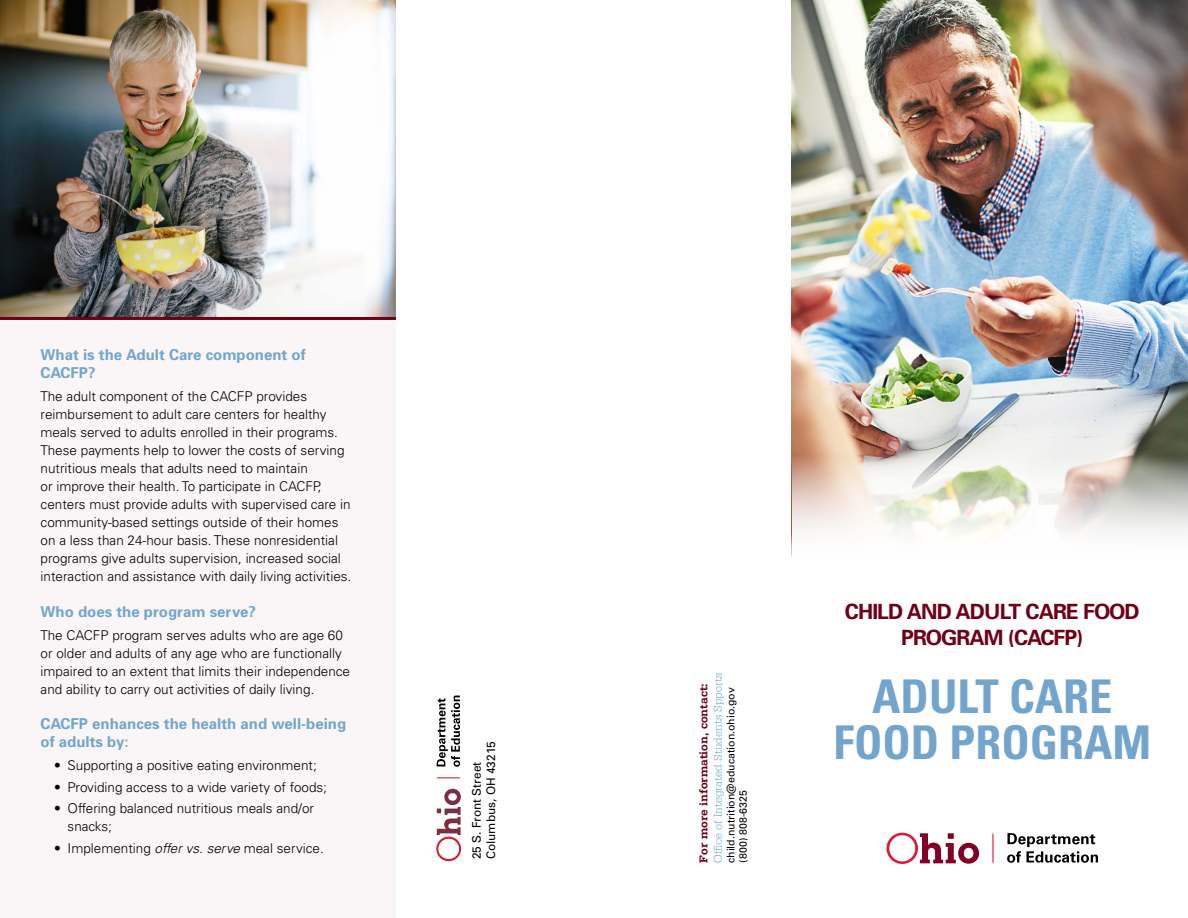
<style>
.page{position:relative;width:1188px;height:918px;background:#fff}
.page>*{position:absolute;margin:0;border:0;box-sizing:border-box;transform-origin:0 0}
.t1{font:700 condensed 46.5px "Univers LT Std";color:#73a5cc}
.t2{font:700 21px "Univers";letter-spacing:-.04em;color:#700017}
.subhead{font:700 15px/18px "Univers";color:#73a5cc}
.body_less_space{font:300 13.5px/18px "Univers LT Std";color:#000}
.BOD{font:300 12px "Serifa Std";color:#73a5cc}
.BHD{font:700 12px "Serifa";color:#700017}
.t3{font:11.85px "Univers";color:#000}
.BOD-2{font:10.5px "Univers";color:#000}
.s1{font-style:italic}
</style>
<div class="page">
<img style="left:792px;top:0;width:396px;height:455px">
<div style="left:0;top:0;width:396px;height:918px;background:#faf6f7"></div>
<img style="left:0;top:0;width:396px;height:317px">
<hr style="left:0;top:317px;width:396px;height:3px;background:#700017">
<svg style="left:436px;top:789px;width:25px;height:72px"></svg>
<svg style="left:437px;top:777px;width:23px;height:1px"></svg>
<svg style="left:437px;top:696px;width:23px;height:71px"></svg>
<svg style="left:887px;top:833px;width:92px;height:31px"></svg>
<hr style="left:992px;top:834px;width:2px;height:29px;background:#e31837">
<svg style="left:1007px;top:833px;width:91px;height:30px"></svg>
<svg style="left:792px;top:455px;width:396px;height:80px"></svg>
<p class="subhead" style="left:41px;top:346px;width:267px">What is the Adult Care component of<br>CACFP?</p>
<p class="body_less_space" style="left:41px;top:387px;width:312px">The adult component of the CACFP provides reimbursement to adult care centers for healthy meals served to adults enrolled in their programs.<br>These payments help to lower the costs of serving nutritious meals that adults need to maintain<br>or improve their health. To participate in CACFP, centers must provide adults with supervised care in community-based settings outside of their homes on a less than 24-hour basis. These nonresidential programs give adults supervision, increased social interaction and assistance with daily living activities.</p>
<p class="subhead" style="left:41px;top:602px;width:217px">Who does the program serve?</p>
<p class="body_less_space" style="left:41px;top:626px;width:311px">The CACFP program serves adults who are age 60 or older and adults of any age who are functionally impaired to an extent that limits their independence and ability to carry out activities of daily living.</p>
<p class="subhead" style="left:41px;top:714px;width:307px">CACFP enhances the health and well-being of adults by:</p>
<p class="body_less_space" style="left:54px;top:756px;width:264px">• Supporting a positive eating environment;</p>
<p class="body_less_space" style="left:54px;top:778px;width:274px">• Providing access to a wide variety of foods;</p>
<p class="body_less_space" style="left:68px;top:799px;width:248px;text-indent:-14px">• Offering balanced nutritious meals and/or snacks;</p>
<p class="body_less_space" style="left:54px;top:839px;width:271px">• Implementing <span class="s1">offer vs. serve</span> meal service.</p>
<p class="t3" style="left:483px;top:859px;width:119px;rotate:-90deg">Columbus, OH 43215</p>
<p class="t3" style="left:469px;top:859px;width:99px;rotate:-90deg">25 S. Front Street</p>
<p class="BHD" style="left:696px;top:863px;width:181px;rotate:-90deg">For more information, contact:</p>
<p class="BOD" style="left:711px;top:863px;width:192px;rotate:-90deg">Office of Integrated Students Spports</p>
<p class="BOD-2" style="left:724px;top:863px;width:177px;rotate:-90deg">child.nutrition@education.ohio.gov</p>
<p class="BOD-2" style="left:737px;top:863px;width:74px;rotate:-90deg">(800) 808-6325</p>
<p class="t2" style="left:845px;top:599px;width:296px">CHILD AND ADULT CARE FOOD</p>
<p class="t2" style="left:901px;top:624px;width:184px">PROGRAM (CACFP)</p>
<p class="t1" style="left:872px;top:668px;width:242px">ADULT CARE</p>
<p class="t1" style="left:833px;top:714px;width:319px">FOOD PROGRAM</p>
</div>
